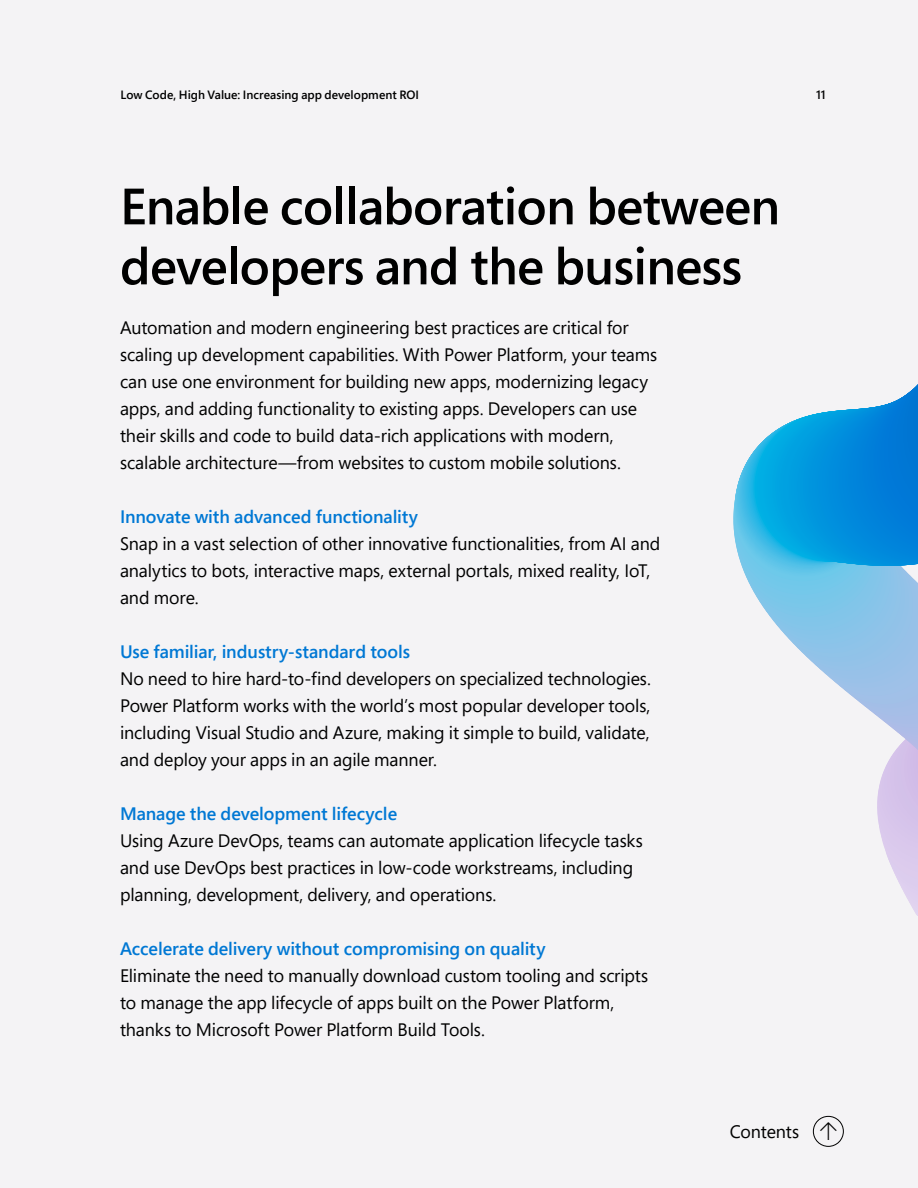
<style>
.page{position:relative;width:918px;height:1188px;background:#f4f3f5}
.page>*{position:absolute;margin:0;border:0;box-sizing:border-box;transform-origin:0 0}
.H2_Title_34_40{font:600 51px/60px "Segoe Pro";letter-spacing:-.015em;color:#000}
.P_12_18{font:18px/27px "Segoe Pro";letter-spacing:-.005em;color:#000}
.t1{font:600 12px "Segoe Pro";color:#000}
.s1{font-weight:600;color:#0078d4}
</style>
<div class="page">
<svg style="left:733px;top:384px;width:185px;height:532px"></svg>
<div style="left:813px;top:1116px;width:31px;height:31px;border:1px solid #000;border-radius:50%"></div>
<p class="t1" style="left:120px;top:87px;width:300px">Low Code, High Value: Increasing app development ROI</p>
<p class="t1" style="left:816px;top:87px;width:11px">11</p>
<h2 class="H2_Title_34_40" style="left:120px;top:175px;width:662px">Enable collaboration between developers and the business</h2>
<p class="P_12_18" style="left:120px;top:314px;width:539px">Automation and modern engineering best practices are critical for scaling up development capabilities. With Power Platform, your teams can use one environment for building new apps, modernizing legacy apps, and adding functionality to existing apps. Developers can use their skills and code to build data-rich applications with modern, scalable architecture—from websites to custom mobile solutions.</p>
<p class="P_12_18" style="left:120px;top:503px;width:542px"><span class="s1">Innovate with advanced functionality<br></span>Snap in a vast selection of other innovative functionalities, from AI and analytics to bots, interactive maps, external portals, mixed reality, IoT, and more.</p>
<p class="P_12_18" style="left:120px;top:638px;width:533px"><span class="s1">Use familiar, industry-standard tools<br></span>No need to hire hard-to-find developers on specialized technologies.<br>Power Platform works with the world’s most popular developer tools, including Visual Studio and Azure, making it simple to build, validate, and deploy your apps in an agile manner.</p>
<p class="P_12_18" style="left:120px;top:800px;width:524px"><span class="s1">Manage the development lifecycle<br></span>Using Azure DevOps, teams can automate application lifecycle tasks and use DevOps best practices in low-code workstreams, including planning, development, delivery, and operations.</p>
<p class="P_12_18" style="left:120px;top:935px;width:530px"><span class="s1">Accelerate delivery without compromising on quality<br></span>Eliminate the need to manually download custom tooling and scripts to manage the app lifecycle of apps built on the Power Platform, thanks to Microsoft Power Platform Build Tools.</p>
<p class="P_12_18" style="left:730px;top:1118px;width:71px">Contents</p>
</div>
